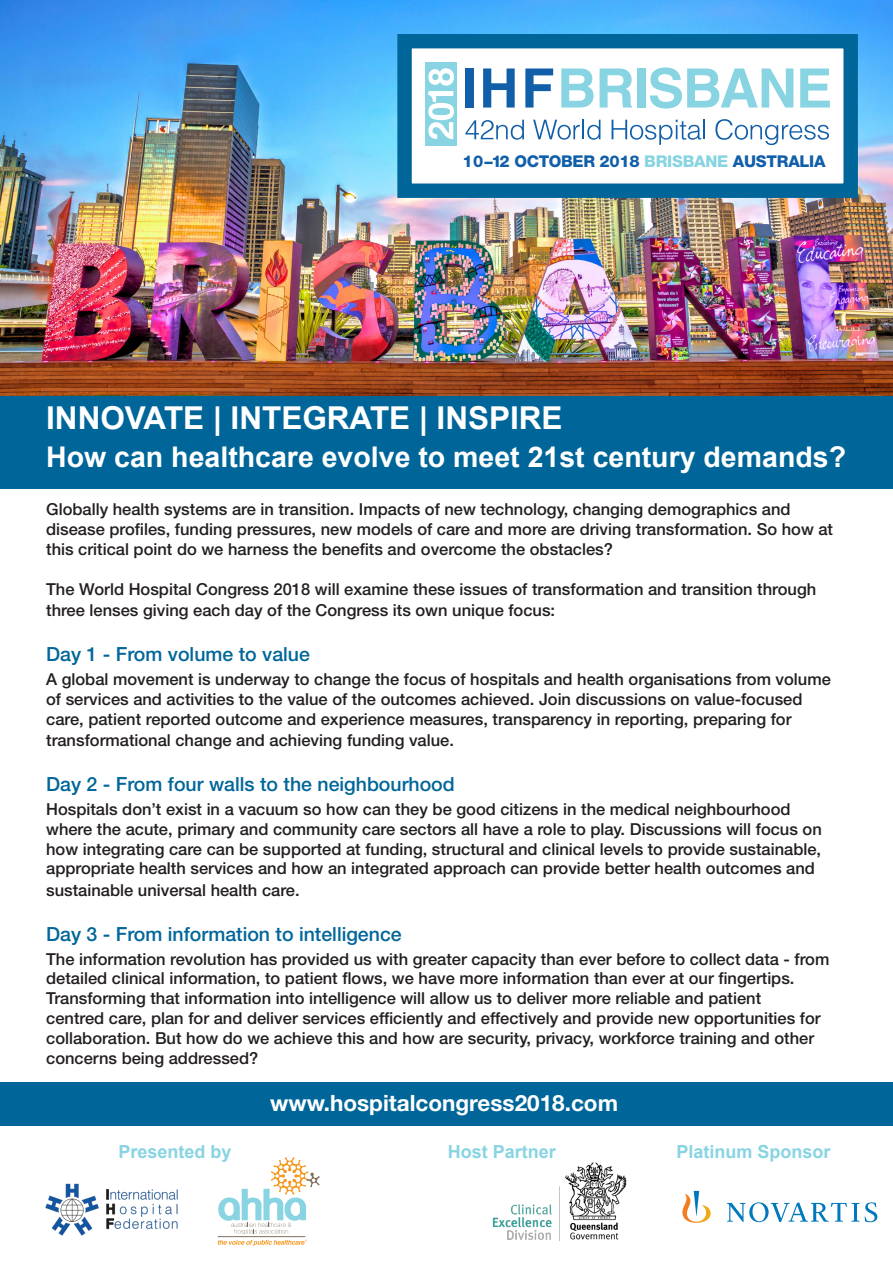
<style>
.page{position:relative;width:893px;height:1263px;background:#fff}
.page>*{position:absolute;margin:0;border:0;box-sizing:border-box;transform-origin:0 0}
.t1{font:700 31.5px "Arial";color:#fff}
.t2{font:700 28.5px "Arial";color:#fff}
.t3{font:700 22.5px "Helvetica Neue LT Std";color:#fff}
.t4{font:500 19.5px "Helvetica Neue LT Std";color:#069}
.t5{font:700 18px "Arial";color:#88d4e2}
.t6{font:500 16.5px/19.8px "Helvetica Neue LT Std";color:#231f20}
.t7{font:800 16.2px "Helvetica Neue LT Std";letter-spacing:-.015em;color:#115fa9}
.s1{color:#88d4e2}
</style>
<div class="page">
<div style="left:0;top:395px;width:893px;height:93px;background:#069"></div>
<img style="left:0;top:0;width:893px;height:395px">
<div style="left:405px;top:41px;width:446px;height:150px;background:#fff"></div>
<div style="left:425px;top:62px;width:32px;height:84px;background:#88d4e2"></div>
<svg style="left:465px;top:120px;width:59px;height:20px"></svg>
<svg style="left:533px;top:120px;width:67px;height:20px"></svg>
<svg style="left:612px;top:120px;width:93px;height:25px"></svg>
<svg style="left:715px;top:119px;width:114px;height:26px"></svg>
<div style="left:465px;top:68px;width:8px;height:40px;background:#115fa9"></div>
<svg style="left:483px;top:68px;width:32px;height:40px"></svg>
<svg style="left:525px;top:68px;width:28px;height:40px"></svg>
<svg style="left:561px;top:68px;width:33px;height:40px"></svg>
<svg style="left:600px;top:68px;width:32px;height:40px"></svg>
<div style="left:637px;top:68px;width:8px;height:40px;background:#88d4e2"></div>
<svg style="left:650px;top:67px;width:143px;height:42px"></svg>
<svg style="left:800px;top:68px;width:30px;height:40px"></svg>
<svg style="left:428px;top:68px;width:26px;height:71px"></svg>
<div style="left:397px;top:34px;width:461px;height:164px;border:14px solid #069"></div>
<img style="left:45px;top:1183px;width:133px;height:53px">
<svg style="left:218px;top:1157px;width:102px;height:77px"></svg>
<hr style="left:218px;top:1236px;width:87px;height:1px;background:#80705f">
<svg style="left:218px;top:1240px;width:89px;height:6px"></svg>
<img style="left:492px;top:1162px;width:135px;height:79px">
<div style="left:0;top:1082px;width:893px;height:44px;background:#069"></div>
<svg style="left:682px;top:1191px;width:195px;height:32px"></svg>
<p class="t7" style="left:462px;top:152px;width:365px">10−12 OCTOBER 2018 <span class="s1">BRISBANE</span> AUSTRALIA</p>
<p class="t1" style="left:46px;top:397px;width:518px">INNOVATE | INTEGRATE | INSPIRE</p>
<p class="t2" style="left:46px;top:438px;width:801px">How can healthcare evolve to meet 21st century demands?</p>
<p class="t6" style="left:46px;top:499px;width:788px">Globally health systems are in transition. Impacts of new technology, changing demographics and disease profiles, funding pressures, new models of care and more are driving transformation. So how at this critical point do we harness the benefits and overcome the obstacles?</p>
<p class="t6" style="left:46px;top:578px;width:772px;line-height:21.6px">The World Hospital Congress 2018 will examine these issues of transformation and transition through three lenses giving each day of the Congress its own unique focus:</p>
<p class="t4" style="left:46px;top:642px;width:265px">Day 1 - From volume to value</p>
<p class="t6" style="left:46px;top:669px;width:786px">A global movement is underway to change the focus of hospitals and health organisations from volume of services and activities to the value of the outcomes achieved. Join discussions on value-focused care, patient reported outcome and experience measures, transparency in reporting, preparing for</p>
<p class="t6" style="left:46px;top:730px;width:409px">transformational change and achieving funding value.</p>
<p class="t4" style="left:46px;top:772px;width:410px">Day 2 - From four walls to the neighbourhood</p>
<p class="t6" style="left:46px;top:799px;width:777px">Hospitals don’t exist in a vacuum so how can they be good citizens in the medical neighbourhood where the acute, primary and community care sectors all have a role to play. Discussions will focus on how integrating care can be supported at funding, structural and clinical levels to provide sustainable, appropriate health services and how an integrated approach can provide better health outcomes and</p>
<p class="t6" style="left:46px;top:880px;width:255px">sustainable universal health care.</p>
<p class="t4" style="left:46px;top:922px;width:357px">Day 3 - From information to intelligence</p>
<p class="t6" style="left:46px;top:949px;width:785px">The information revolution has provided us with greater capacity than ever before to collect data - from detailed clinical information, to patient flows, we have more information than ever at our fingertips.<br>Transforming that information into intelligence will allow us to deliver more reliable and patient<br>centred care, plan for and deliver services efficiently and effectively and provide new opportunities for collaboration. But how do we achieve this and how are security, privacy, workforce training and other concerns being addressed?</p>
<p class="t3" style="left:270px;top:1089px;width:349px">www.hospitalcongress2018.com</p>
<p class="t5" style="left:119px;top:1139px;width:115px">Presented by</p>
<p class="t5" style="left:448px;top:1139px;width:110px">Host Partner</p>
<p class="t5" style="left:676px;top:1139px;width:156px">Platinum Sponsor</p>
</div>
